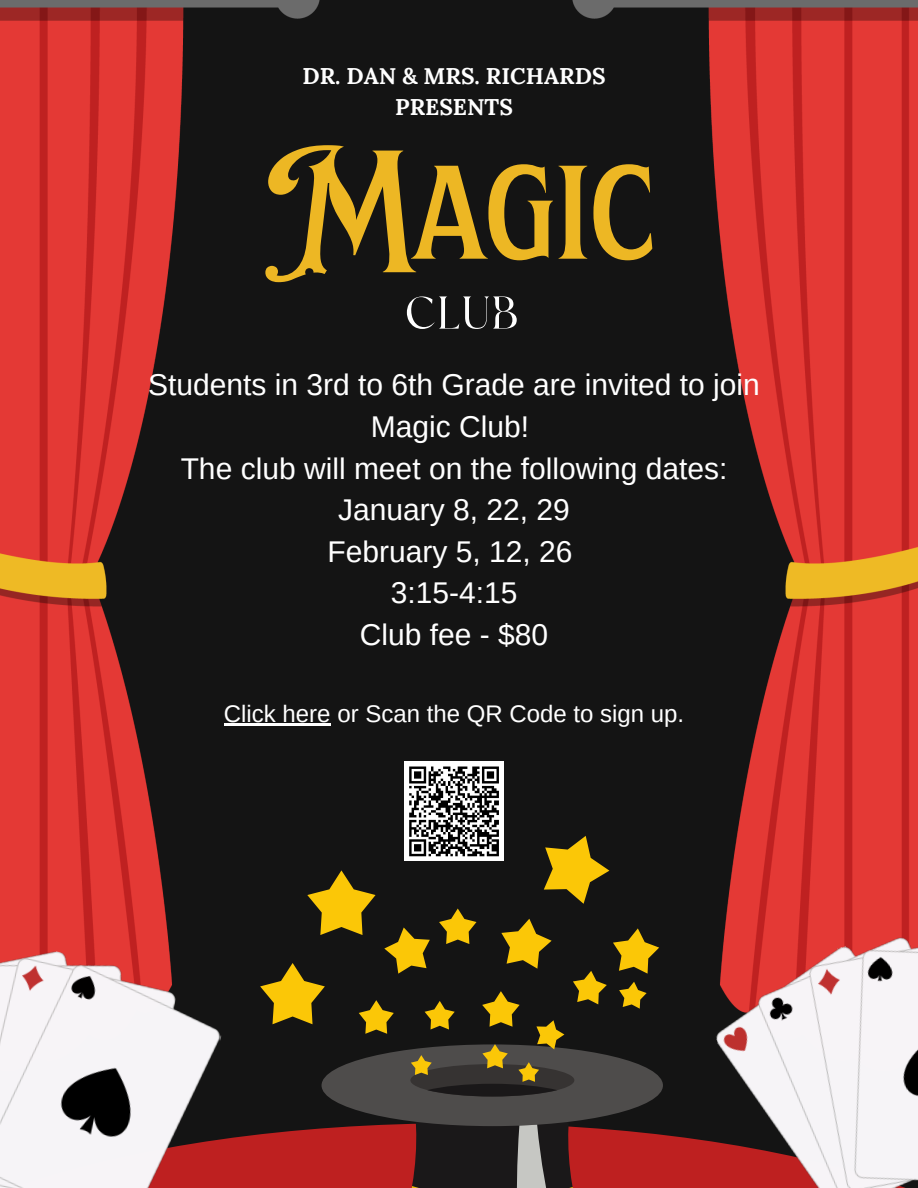
<style>
.page{position:relative;width:918px;height:1188px;background:#141414}
.page>*{position:absolute;margin:0;border:0;box-sizing:border-box;transform-origin:0 0}
.t1{font:163.05px "EFCO Brookshire";color:#edb724}
.t2{font:65.7px "Frunchy Serif";color:#fff}
.t3{font:30px/41.7px "Arimo";color:#fff;text-align:center}
.t4{font:24px "Arimo";color:#fff}
.t5{font:700 22.65px "Lora";color:#fff}
</style>
<div class="page">
<div style="left:230px;top:1134px;width:472px;height:54px;background:#be2020"></div>
<img style="left:0;top:0;width:320px;height:930px">
<img style="left:572px;top:0;width:346px;height:903px">
<img style="left:702px;top:903px;width:216px;height:285px">
<img style="left:0;top:930px;width:230px;height:258px">
<hr style="left:224px;top:724px;width:107px;height:2px;background:#fff">
<div style="left:404px;top:762px;width:100px;height:99px;background:#fff"></div>
<svg style="left:260px;top:765px;width:399px;height:423px"></svg>
<p class="t5" style="left:302px;top:61px;width:305px">DR. DAN &amp; MRS. RICHARDS</p>
<p class="t5" style="left:395px;top:93px;width:119px">PRESENTS</p>
<p class="t1" style="left:263px;top:108px;width:393px">Magic</p>
<p class="t2" style="left:405px;top:283px;width:115px">CLUB</p>
<p class="t3" style="left:148px;top:364px;width:613px">Students in 3rd to 6th Grade are invited to join<br>Magic Club!</p>
<p class="t3" style="left:181px;top:447px;width:548px">The club will meet on the following dates:</p>
<p class="t3" style="left:338px;top:489px;width:233px">January 8, 22, 29</p>
<p class="t3" style="left:327px;top:531px;width:247px">February 5, 12, 26</p>
<p class="t3" style="left:391px;top:572px;width:128px">3:15-4:15</p>
<p class="t3" style="left:360px;top:614px;width:190px">Club fee - $80</p>
<p class="t4" style="left:224px;top:700px;width:462px">Click here or Scan the QR Code to sign up.</p>
</div>
